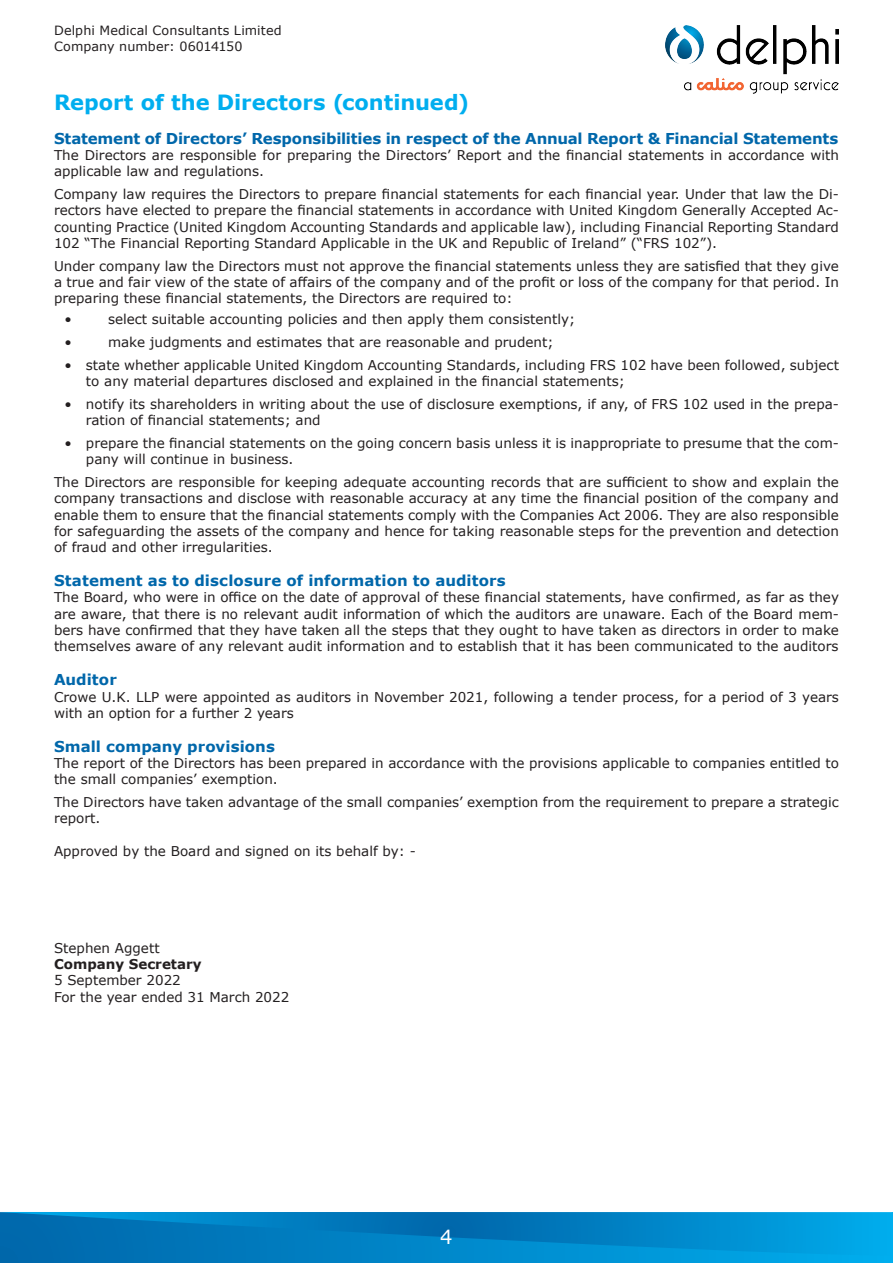
<style>
.page{position:relative;width:893px;height:1263px;background:#fff}
.page>*{position:absolute;margin:0;border:0;box-sizing:border-box;transform-origin:0 0}
.Heading{font:700 21px "Verdana";color:#00aeef}
.t1{font:19.5px "Verdana";color:#fff}
.Paragraph_Heading{font:700 15px "Verdana";color:#0067aa}
.t2{font:13.5px/16.2px "Verdana";color:#231f20}
.t3{font:700 13.5px "Verdana";color:#231f20}
.t4{font:12.75px/15.3px "Verdana";letter-spacing:.01em;color:#231f20}
</style>
<div class="page">
<div style="left:0;top:1212px;width:893px;height:51px;background:linear-gradient(to right,#0065a9,#00aded)"></div>
<svg style="left:0;top:1212px;width:893px;height:43px;background:#0082c4"></svg>
<img style="left:665px;top:26px;width:174px;height:68px">
<p class="t4" style="left:54px;top:23px;width:229px">Delphi Medical Consultants Limited<br>Company number: 06014150</p>
<p class="Heading" style="left:54px;top:87px;width:417px">Report of the Directors (continued)</p>
<p class="Paragraph_Heading" style="left:54px;top:128px;width:786px">Statement of Directors’ Responsibilities in respect of the Annual Report &amp; Financial Statements</p>
<p class="t2" style="left:54px;top:147px;width:786px">The Directors are responsible for preparing the Directors’ Report and the financial statements in accordance with applicable law and regulations.</p>
<p class="t2" style="left:54px;top:186px;width:786px;text-align:justify">Company law requires the Directors to prepare financial statements for each financial year. Under that law the Di&shy;rectors have elected to prepare the financial statements in accordance with United Kingdom Generally Accepted Ac&shy;counting Practice (United Kingdom Accounting Standards and applicable law), including Financial Reporting Standard 102 “The Financial Reporting Standard Applicable in the UK and Republic of Ireland” (“FRS 102”).</p>
<p class="t2" style="left:54px;top:258px;width:786px;text-align:justify">Under company law the Directors must not approve the financial statements unless they are satisfied that they give a true and fair view of the state of affairs of the company and of the profit or loss of the company for that period. In preparing these financial statements, the Directors are required to:</p>
<p class="t2" style="left:65px;top:311px;width:9px">•</p>
<p class="t2" style="left:108px;top:311px;width:469px">select suitable accounting policies and then apply them consistently;</p>
<p class="t2" style="left:65px;top:334px;width:9px">•</p>
<p class="t2" style="left:108px;top:334px;width:447px">make judgments and estimates that are reasonable and prudent;</p>
<p class="t2" style="left:86px;top:357px;width:754px;text-indent:-21px">• state whether applicable United Kingdom Accounting Standards, including FRS 102 have been followed, subject to any material departures disclosed and explained in the financial statements;</p>
<p class="t2" style="left:86px;top:396px;width:754px;text-indent:-21px">• notify its shareholders in writing about the use of disclosure exemptions, if any, of FRS 102 used in the prepa&shy;ration of financial statements; and</p>
<p class="t2" style="left:86px;top:435px;width:754px;text-indent:-21px">• prepare the financial statements on the going concern basis unless it is inappropriate to presume that the com&shy;pany will continue in business.</p>
<p class="t2" style="left:54px;top:474px;width:786px;text-align:justify">The Directors are responsible for keeping adequate accounting records that are sufficient to show and explain the company transactions and disclose with reasonable accuracy at any time the financial position of the company and enable them to ensure that the financial statements comply with the Companies Act 2006. They are also responsible for safeguarding the assets of the company and hence for taking reasonable steps for the prevention and detection of fraud and other irregularities.</p>
<p class="Paragraph_Heading" style="left:54px;top:570px;width:453px">Statement as to disclosure of information to auditors</p>
<p class="t2" style="left:54px;top:589px;width:786px;text-align:justify">The Board, who were in office on the date of approval of these financial statements, have confirmed, as far as they are aware, that there is no relevant audit information of which the auditors are unaware. Each of the Board mem&shy;bers have confirmed that they have taken all the steps that they ought to have taken as directors in order to make themselves aware of any relevant audit information and to establish that it has been communicated to the auditors</p>
<p class="Paragraph_Heading" style="left:54px;top:669px;width:64px">Auditor</p>
<p class="t2" style="left:54px;top:688px;width:786px">Crowe U.K. LLP were appointed as auditors in November 2021, following a tender process, for a period of 3 years with an option for a further 2 years</p>
<p class="Paragraph_Heading" style="left:54px;top:736px;width:222px">Small company provisions</p>
<p class="t2" style="left:54px;top:755px;width:786px">The report of the Directors has been prepared in accordance with the provisions applicable to companies entitled to the small companies’ exemption.</p>
<p class="t2" style="left:54px;top:794px;width:786px">The Directors have taken advantage of the small companies’ exemption from the requirement to prepare a strategic report.</p>
<p class="t2" style="left:54px;top:843px;width:363px">Approved by the Board and signed on its behalf by: -</p>
<p class="t2" style="left:54px;top:940px;width:107px">Stephen Aggett</p>
<p class="t3" style="left:54px;top:955px;width:149px">Company Secretary</p>
<p class="t2" style="left:54px;top:972px;width:128px">5 September 2022</p>
<p class="t2" style="left:54px;top:988px;width:237px">For the year ended 31 March 2022</p>
<h2 class="t1" style="left:440px;top:1223px;width:14px">4</h2>
</div>
